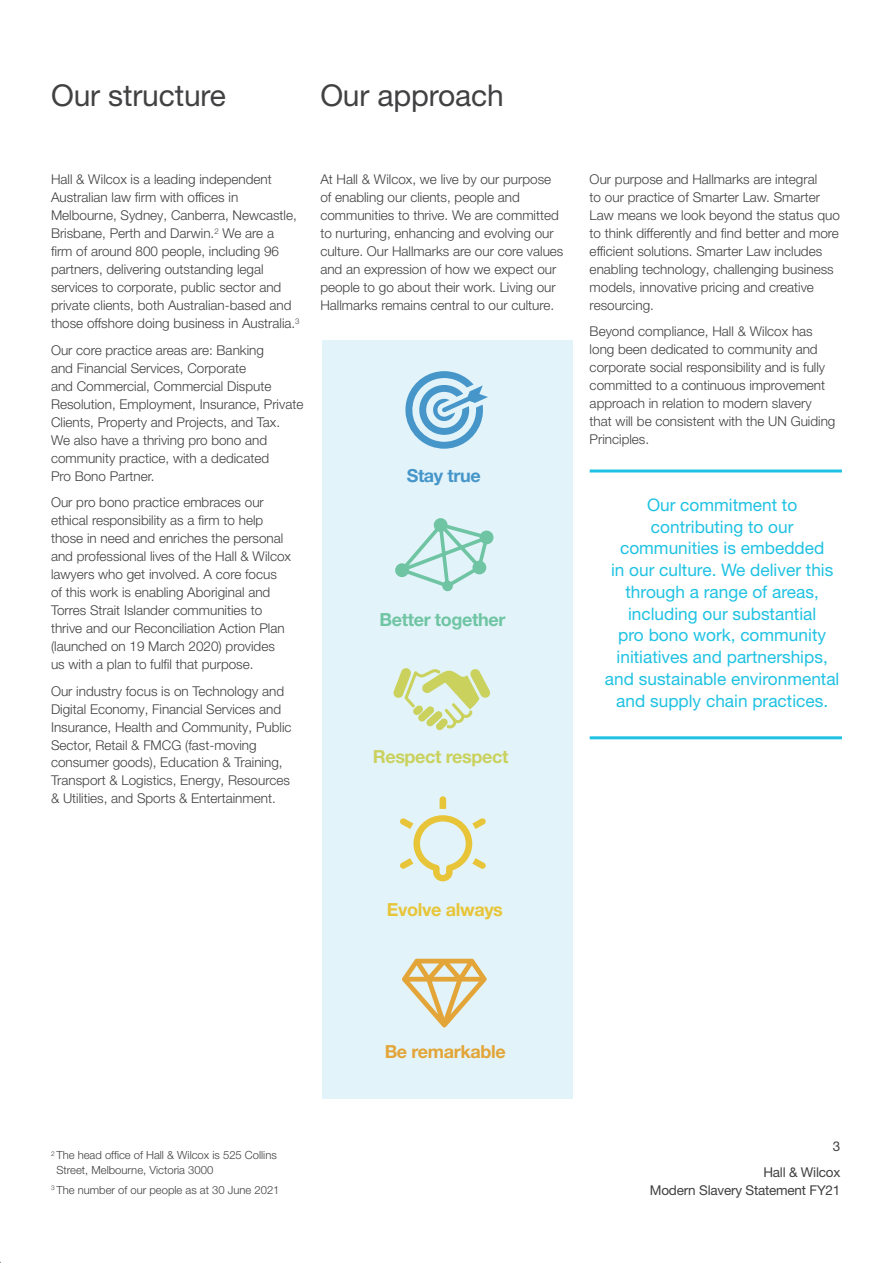
<style>
.page{position:relative;width:893px;height:1263px;background:#fff}
.page>*{position:absolute;margin:0;border:0;box-sizing:border-box;transform-origin:0 0}
.t1{font:30px "Helvetica Neue LT Pro";letter-spacing:-.005em;color:#414042}
.t2{font:700 18px "Helvetica Neue LT Pro";letter-spacing:-.02em;color:#cad15d}
.t3{font:700 18px "Helvetica Neue LT Pro";letter-spacing:-.02em;color:#6fc5a3}
.t4{font:700 18px "Helvetica Neue LT Pro";letter-spacing:-.02em;color:#e3a538}
.t5{font:700 18px "Helvetica Neue LT Pro";letter-spacing:-.02em;color:#e8c538}
.t6{font:700 18px "Helvetica Neue LT Pro";letter-spacing:-.02em;color:#4696ca}
.t7{font:17.25px/21.8px "Helvetica Neue LT Pro";color:#20c2e3;text-align:center}
.t8{font:300 13.5px/18px "Helvetica Neue LT Pro";color:#414042}
.t9{font:13.5px/26.5px "Helvetica Neue LT Pro";letter-spacing:-.015em;color:#414042;text-align:right}
.t10{font:300 11.25px/15px "Helvetica Neue LT Pro";color:#414042}
</style>
<div class="page">
<div style="left:322px;top:340px;width:251px;height:759px;background:#e2f3f9"></div>
<svg style="left:402px;top:959px;width:85px;height:68px"></svg>
<svg style="left:405px;top:371px;width:83px;height:78px"></svg>
<svg style="left:440px;top:796px;width:6px;height:13px"></svg>
<svg style="left:400px;top:815px;width:86px;height:66px"></svg>
<svg style="left:393px;top:668px;width:98px;height:63px"></svg>
<div style="left:434px;top:518px;width:14px;height:14px;background:#6fc5a3;border-radius:50%"></div>
<svg style="left:396px;top:521px;width:96px;height:69px"></svg>
<hr style="left:590px;top:469px;width:252px;height:3px;background:#20c2e3">
<hr style="left:590px;top:736px;width:252px;height:3px;background:#20c2e3">
<h1 class="t1" style="left:51px;top:77px;width:176px">Our structure</h1>
<h1 class="t1" style="left:320px;top:77px;width:185px">Our approach</h1>
<p class="t8" style="left:51px;top:170px;width:250px">Hall &amp; Wilcox is a leading independent Australian law firm with offices in Melbourne, Sydney, Canberra, Newcastle, Brisbane, Perth and Darwin.<sup>2</sup> We are a<br>firm of around 800 people, including 96 partners, delivering outstanding legal services to corporate, public sector and private clients, both Australian-based and those offshore doing business in Australia.<sup>3</sup></p>
<p class="t8" style="left:51px;top:340px;width:254px">Our core practice areas are: Banking<br>and Financial Services, Corporate<br>and Commercial, Commercial Dispute Resolution, Employment, Insurance, Private Clients, Property and Projects, and Tax.<br>We also have a thriving pro bono and community practice, with a dedicated<br>Pro Bono Partner.</p>
<p class="t8" style="left:51px;top:493px;width:242px">Our pro bono practice embraces our ethical responsibility as a firm to help those in need and enriches the personal and professional lives of the Hall &amp; Wilcox lawyers who get involved. A core focus of this work is enabling Aboriginal and Torres Strait Islander communities to thrive and our Reconciliation Action Plan (launched on 19 March 2020) provides us with a plan to fulfil that purpose.</p>
<p class="t8" style="left:51px;top:681px;width:242px">Our industry focus is on Technology and Digital Economy, Financial Services and Insurance, Health and Community, Public Sector, Retail &amp; FMCG (fast-moving consumer goods), Education &amp; Training, Transport &amp; Logistics, Energy, Resources &amp; Utilities, and Sports &amp; Entertainment.</p>
<p class="t8" style="left:320px;top:170px;width:245px">At Hall &amp; Wilcox, we live by our purpose of enabling our clients, people and communities to thrive. We are committed to nurturing, enhancing and evolving our culture. Our Hallmarks are our core values and an expression of how we expect our people to go about their work. Living our Hallmarks remains central to our culture.</p>
<h2 class="t6" style="left:407px;top:465px;width:76px">Stay true</h2>
<h2 class="t3" style="left:379px;top:608px;width:127px">Better together</h2>
<h2 class="t2" style="left:373px;top:745px;width:137px">Respect respect</h2>
<p class="t8" style="left:590px;top:170px;width:252px">Our purpose and Hallmarks are integral<br>to our practice of Smarter Law. Smarter Law means we look beyond the status quo to think differently and find better and more efficient solutions. Smarter Law includes enabling technology, challenging business models, innovative pricing and creative resourcing.</p>
<p class="t8" style="left:590px;top:322px;width:247px">Beyond compliance, Hall &amp; Wilcox has long been dedicated to community and corporate social responsibility and is fully committed to a continuous improvement approach in relation to modern slavery that will be consistent with the UN Guiding Principles.</p>
<p class="t7" style="left:605px;top:493px;width:236px">Our commitment to contributing to our communities is embedded<br>in our culture. We deliver this through a range of areas, including our substantial<br>pro bono work, community initiatives and partnerships, and sustainable environmental and supply chain practices.</p>
<h2 class="t5" style="left:387px;top:898px;width:118px">Evolve always</h2>
<p class="t10" style="left:56px;top:1148px;width:222px;text-indent:-5px"><sup>2</sup> The head office of Hall &amp; Wilcox is 525 Collins<br>Street, Melbourne, Victoria 3000</p>
<p class="t10" style="left:51px;top:1182px;width:230px"><sup>3</sup> The number of our people as at 30 June 2021</p>
<h2 class="t4" style="left:385px;top:1040px;width:122px">Be remarkable</h2>
<p class="t9" style="left:763px;top:1132px;width:79px">3<br>Hall &amp; Wilcox</p>
<p class="t9" style="left:650px;top:1177px;width:192px">Modern Slavery Statement FY21</p>
</div>
